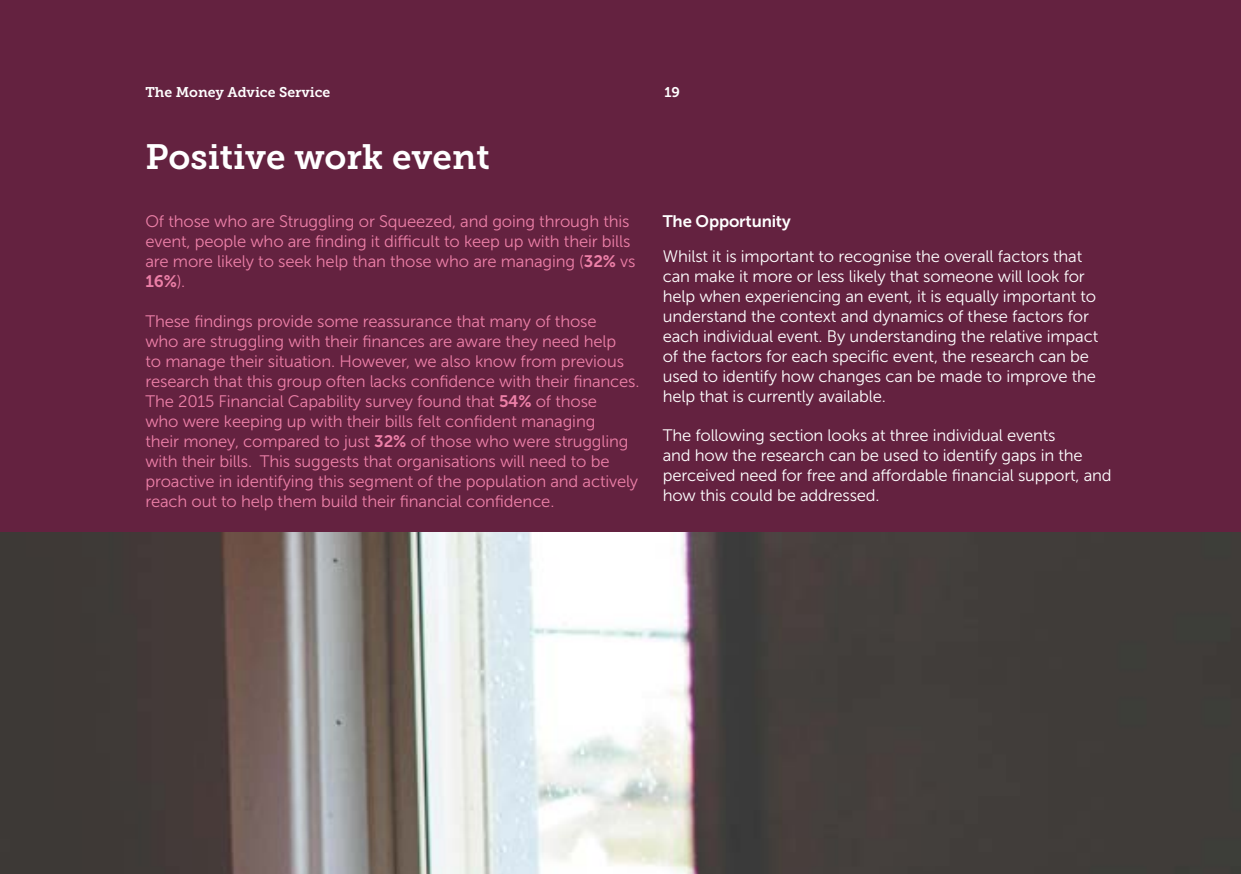
<style>
.page{position:relative;width:1241px;height:874px;background:#fff}
.page>*{position:absolute;margin:0;border:0;box-sizing:border-box;transform-origin:0 0}
.t1{font:35px "Museo Slab 700";color:#fff}
.t2{font:16.62px/19.9px "Museo Sans 300";letter-spacing:-.01em;color:#ed80a8}
.t3{font:16.62px/19.9px "Museo Sans 300";letter-spacing:-.01em;color:#fff}
.t4{font:16.62px "Museo Sans 700";letter-spacing:-.01em;color:#fff}
.t5{font:16.62px "Museo Sans 700";color:#ed80a8}
.t6{font:14px "Museo Slab 700";color:#fff}
.s1{font-family:"Museo Sans 700"}
.s2{font-family:"Museo Sans 300"}
</style>
<div class="page">
<div style="left:0;top:0;width:1240px;height:873px;background:#642240"></div>
<img style="left:0;top:532px;width:1240px;height:341px">
<p class="t6" style="left:145px;top:85px;width:186px">The Money Advice Service</p>
<p class="t6" style="left:664px;top:85px;width:17px">19</p>
<h1 class="t1" style="left:145px;top:137px;width:346px">Positive work event</h1>
<p class="t2" style="left:145px;top:212px;width:491px">Of those who are Struggling or Squeezed, and going through this event, people who are finding it difficult to keep up with their bills are more likely to seek help than those who are managing (<span class="s1">32%</span> vs</p>
<p class="t5" style="left:145px;top:272px;width:41px">16%<span class="s2">).</span></p>
<p class="t2" style="left:145px;top:311px;width:495px">These findings provide some reassurance that many of those<br>who are struggling with their finances are aware they need help<br>to manage their situation. However, we also know from previous research that this group often lacks confidence with their finances.<br>The 2015 Financial Capability survey found that <span class="s1">54%</span> of those<br>who were keeping up with their bills felt confident managing<br>their money, compared to just <span class="s1">32%</span> of those who were struggling with their bills. This suggests that organisations will need to be proactive in identifying this segment of the population and actively reach out to help them build their financial confidence.</p>
<p class="t4" style="left:662px;top:212px;width:129px">The Opportunity</p>
<p class="t3" style="left:662px;top:246px;width:437px">Whilst it is important to recognise the overall factors that can make it more or less likely that someone will look for help when experiencing an event, it is equally important to understand the context and dynamics of these factors for each individual event. By understanding the relative impact of the factors for each specific event, the research can be used to identify how changes can be made to improve the help that is currently available.</p>
<p class="t3" style="left:662px;top:425px;width:450px">The following section looks at three individual events<br>and how the research can be used to identify gaps in the perceived need for free and affordable financial support, and how this could be addressed.</p>
</div>
